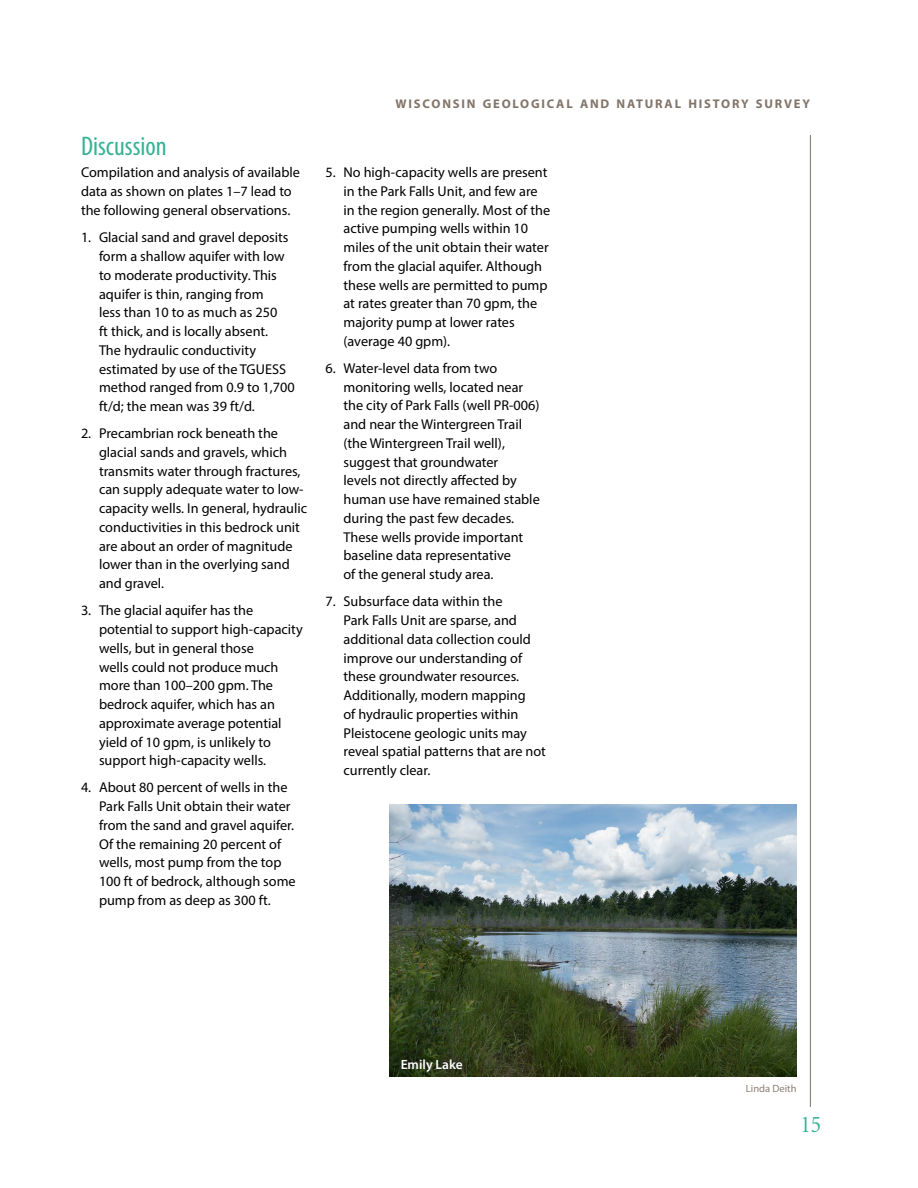
<style>
.page{position:relative;width:918px;height:1188px;background:#fff}
.page>*{position:absolute;margin:0;border:0;box-sizing:border-box;transform-origin:0 0}
.Heading_2{font:condensed 27px "Myriad Pro";color:#36b295}
.t1{font:condensed 24px "Minion";color:#36b295}
.t2{font:14.25px/18.8px "Myriad Pro";color:#000}
.photo_label{font:600 13.5px "Myriad Pro";color:#fff}
.t3{font:700 12.6px "Myriad Pro";letter-spacing:.145em;color:#827468}
.photo_credit{font:10.5px "Myriad Pro";color:#8c7e72}
</style>
<div class="page">
<hr style="left:810px;top:135px;width:1px;height:972px;background:#827468">
<img style="left:389px;top:805px;width:407px;height:271px">
<div style="left:393px;top:1051px;width:77px;height:28px;background:#000;opacity:.75"></div>
<h2 class="Heading_2" style="left:81px;top:130px;width:87px">Discussion</h2>
<p class="t2" style="left:81px;top:163px;width:220px">Compilation and analysis of available data as shown on plates 1–7 lead to the following general observations.</p>
<p class="t2" style="left:99px;top:228px;width:197px;text-indent:-18px">1. Glacial sand and gravel deposits form a shallow aquifer with low to moderate productivity. This aquifer is thin, ranging from<br>less than 10 to as much as 250<br>ft thick, and is locally absent.<br>The hydraulic conductivity estimated by use of the TGUESS method ranged from 0.9 to 1,700 ft/d; the mean was 39 ft/d.</p>
<p class="t2" style="left:99px;top:424px;width:210px;text-indent:-18px">2. Precambrian rock beneath the glacial sands and gravels, which transmits water through fractures, can supply adequate water to low&shy;capacity wells. In general, hydraulic conductivities in this bedrock unit are about an order of magnitude lower than in the overlying sand and gravel.</p>
<p class="t2" style="left:99px;top:601px;width:205px;text-indent:-18px">3. The glacial aquifer has the potential to support high-capacity wells, but in general those<br>wells could not produce much more than 100–200 gpm. The bedrock aquifer, which has an approximate average potential yield of 10 gpm, is unlikely to support high-capacity wells.</p>
<p class="t2" style="left:99px;top:778px;width:198px;text-indent:-18px">4. About 80 percent of wells in the<br>Park Falls Unit obtain their water from the sand and gravel aquifer.<br>Of the remaining 20 percent of wells, most pump from the top<br>100 ft of bedrock, although some pump from as deep as 300 ft.</p>
<p class="t3" style="left:396px;top:96px;width:416px">WISCONSIN GEOLOGICAL AND NATURAL HISTORY SURVEY</p>
<p class="t2" style="left:344px;top:163px;width:208px;text-indent:-18px">5. No high-capacity wells are present in the Park Falls Unit, and few are in the region generally. Most of the active pumping wells within 10 miles of the unit obtain their water from the glacial aquifer. Although these wells are permitted to pump at rates greater than 70 gpm, the majority pump at lower rates (average 40 gpm).</p>
<p class="t2" style="left:344px;top:359px;width:198px;text-indent:-18px">6. Water-level data from two monitoring wells, located near the city of Park Falls (well PR-006) and near the Wintergreen Trail (the Wintergreen Trail well), suggest that groundwater<br>levels not directly affected by human use have remained stable during the past few decades.<br>These wells provide important baseline data representative<br>of the general study area.</p>
<p class="t2" style="left:344px;top:592px;width:204px;text-indent:-18px">7. Subsurface data within the<br>Park Falls Unit are sparse, and additional data collection could improve our understanding of these groundwater resources.<br>Additionally, modern mapping<br>of hydraulic properties within<br>Pleistocene geologic units may reveal spatial patterns that are not currently clear.</p>
<p class="photo_label" style="left:401px;top:1055px;width:64px">Emily Lake</p>
<p class="photo_credit" style="left:746px;top:1082px;width:52px">Linda Deith</p>
<h2 class="t1" style="left:801px;top:1112px;width:22px">15</h2>
</div>
